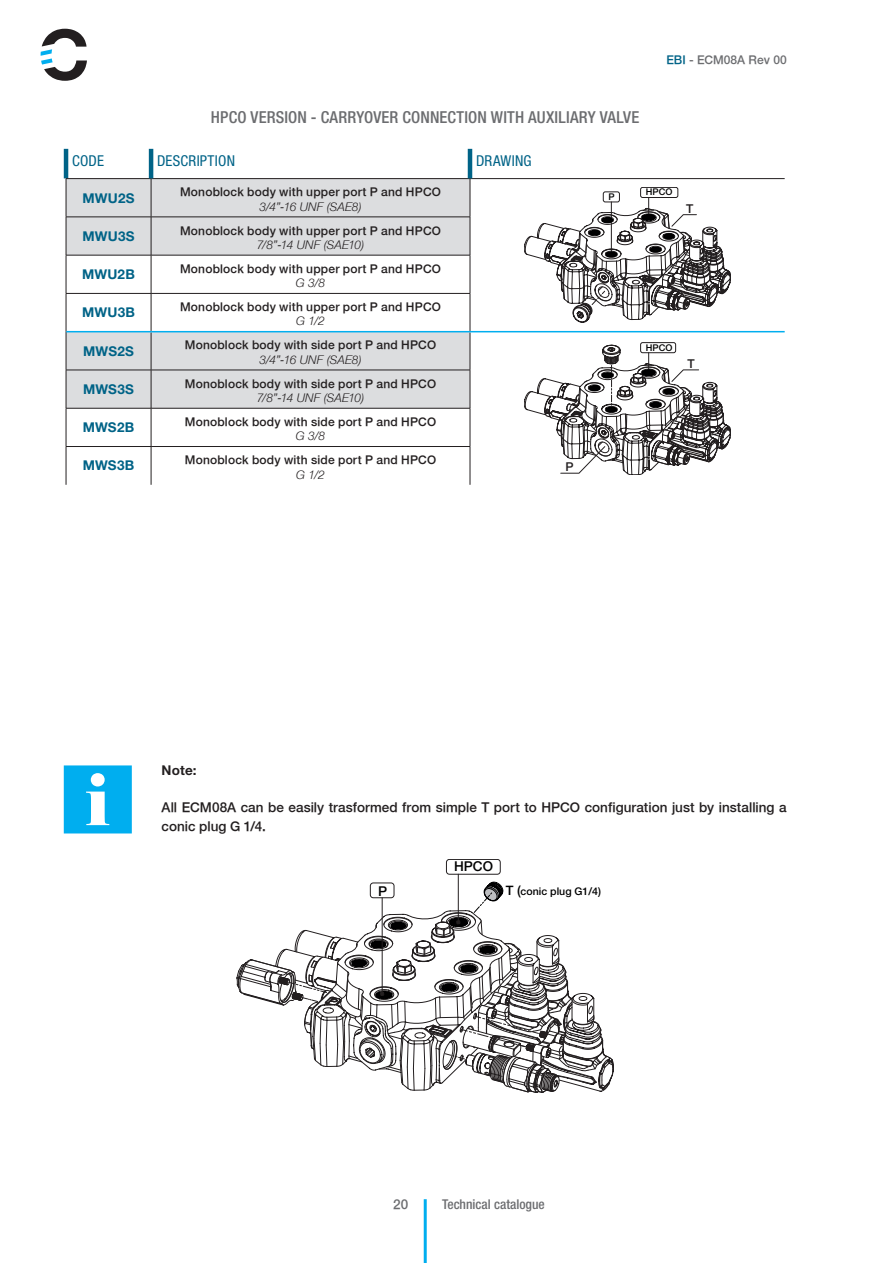
<style>
.page{position:relative;width:893px;height:1263px;background:#fff}
.page>*{position:absolute;margin:0;border:0;box-sizing:border-box;transform-origin:0 0}
.t1{font:500 condensed 16.5px "Helvetica Neue LT Pro";letter-spacing:.01em;color:#6c6d70}
.t2{font:condensed 15px "Helvetica Neue LT Std";letter-spacing:.015em;color:#006387}
.t3{font:500 13.65px "Helvetica Neue";color:#000001}
.t4{font:500 13.5px/19.5px "Helvetica Neue";letter-spacing:.005em;color:#231f20}
.t5{font:700 13.5px "Helvetica Neue LT Std";letter-spacing:.015em;color:#006387}
.t6{font:500 condensed 13.5px "Helvetica Neue LT Pro";color:#6c6d70}
.t7{font:700 13.5px "Helvetica Neue LT Std";color:#231f20}
.t8{font:500 13.5px "Helvetica Neue";color:#6c6d70}
.t9{font:500 12.15px "Helvetica Neue";color:#231f20}
.t10{font:500 12px "Helvetica Neue";letter-spacing:.015em;color:#231f20}
.t11{font:italic 12px "Helvetica Neue";letter-spacing:.005em;color:#231f20}
.t12{font:500 12px "Helvetica Neue";color:#6c6d70}
.t13{font:500 10.65px "Helvetica Neue";color:#000001}
.t14{font:500 9.3px "Helvetica Neue";color:#000001}
.s1{color:#006387}
.s2{font-size:13.05px}
</style>
<div class="page">
<hr style="left:424px;top:1199px;width:3px;height:64px;background:#00aeef">
<svg style="left:41px;top:29px;width:46px;height:52px"></svg>
<svg style="left:64px;top:765px;width:68px;height:68px"></svg>
<hr style="left:458px;top:874px;width:1px;height:48px;background:#231f20">
<div style="left:446px;top:859px;width:55px;height:16px;border:1px solid #231f20;border-radius:3px"></div>
<svg style="left:236px;top:881px;width:378px;height:212px"></svg>
<svg style="left:67px;top:179px;width:403px;height:229px;fill:#dcdddf"></svg>
<hr style="left:64px;top:149px;width:4px;height:29px;background:#006387">
<hr style="left:66px;top:179px;width:1px;height:38px;background:#231f20">
<hr style="left:66px;top:217px;width:1px;height:38px;background:#231f20">
<hr style="left:66px;top:255px;width:1px;height:38px;background:#231f20">
<hr style="left:66px;top:294px;width:1px;height:38px;background:#231f20">
<hr style="left:66px;top:332px;width:1px;height:38px;background:#231f20">
<hr style="left:66px;top:370px;width:1px;height:38px;background:#231f20">
<hr style="left:66px;top:408px;width:1px;height:38px;background:#231f20">
<hr style="left:66px;top:447px;width:1px;height:38px;background:#231f20">
<hr style="left:66px;top:178px;width:85px;height:1px;background:#231f20">
<hr style="left:151px;top:178px;width:319px;height:1px;background:#231f20">
<hr style="left:151px;top:179px;width:1px;height:38px;background:#231f20">
<hr style="left:151px;top:217px;width:1px;height:38px;background:#231f20">
<hr style="left:66px;top:293px;width:85px;height:1px;background:#231f20">
<hr style="left:151px;top:293px;width:319px;height:1px;background:#231f20">
<hr style="left:151px;top:332px;width:1px;height:38px;background:#231f20">
<hr style="left:151px;top:370px;width:1px;height:38px;background:#231f20">
<hr style="left:66px;top:446px;width:85px;height:1px;background:#231f20">
<hr style="left:151px;top:446px;width:319px;height:1px;background:#231f20">
<hr style="left:470px;top:178px;width:315px;height:1px;background:#231f20">
<hr style="left:470px;top:179px;width:1px;height:38px;background:#231f20">
<hr style="left:470px;top:217px;width:1px;height:38px;background:#231f20">
<hr style="left:470px;top:332px;width:1px;height:38px;background:#231f20">
<hr style="left:470px;top:370px;width:1px;height:38px;background:#231f20">
<hr style="left:66px;top:217px;width:85px;height:1px;background:#231f20">
<hr style="left:151px;top:217px;width:319px;height:1px;background:#231f20">
<hr style="left:66px;top:255px;width:85px;height:1px;background:#231f20">
<hr style="left:151px;top:255px;width:319px;height:1px;background:#231f20">
<hr style="left:151px;top:255px;width:1px;height:38px;background:#231f20">
<hr style="left:470px;top:255px;width:1px;height:38px;background:#231f20">
<hr style="left:151px;top:294px;width:1px;height:37px;background:#231f20">
<hr style="left:470px;top:294px;width:1px;height:37px;background:#231f20">
<hr style="left:66px;top:370px;width:85px;height:1px;background:#231f20">
<hr style="left:151px;top:370px;width:319px;height:1px;background:#231f20">
<hr style="left:66px;top:408px;width:85px;height:1px;background:#231f20">
<hr style="left:151px;top:408px;width:319px;height:1px;background:#231f20">
<hr style="left:151px;top:408px;width:1px;height:38px;background:#231f20">
<hr style="left:470px;top:408px;width:1px;height:38px;background:#231f20">
<hr style="left:151px;top:447px;width:1px;height:38px;background:#231f20">
<hr style="left:470px;top:447px;width:1px;height:38px;background:#231f20">
<hr style="left:149px;top:149px;width:4px;height:29px;background:#006387">
<hr style="left:468px;top:149px;width:4px;height:29px;background:#006387">
<hr style="left:66px;top:331px;width:85px;height:1px;background:#00aeef">
<hr style="left:151px;top:331px;width:319px;height:1px;background:#00aeef">
<hr style="left:470px;top:331px;width:315px;height:1px;background:#00aeef">
<div style="left:640px;top:187px;width:38px;height:11px;border:1px solid #231f20;border-radius:2px"></div>
<div style="left:603px;top:192px;width:17px;height:10px;border:1px solid #231f20;border-radius:2px"></div>
<svg style="left:524px;top:197px;width:207px;height:126px"></svg>
<div style="left:640px;top:342px;width:36px;height:11px;border:1px solid #231f20;border-radius:2px"></div>
<svg style="left:524px;top:345px;width:207px;height:130px"></svg>
<p class="t1" style="left:211px;top:107px;width:430px">HPCO VERSION - CARRYOVER CONNECTION WITH AUXILIARY VALVE</p>
<p class="t12" style="left:666px;top:52px;width:122px"><span class="s1">EBI</span> - ECM08A Rev 00</p>
<p class="t2" style="left:72px;top:152px;width:34px">CODE</p>
<p class="t2" style="left:157px;top:152px;width:79px">DESCRIPTION</p>
<p class="t2" style="left:476px;top:152px;width:57px">DRAWING</p>
<p class="t5" style="left:82px;top:189px;width:54px">MWU2S</p>
<p class="t10" style="left:180px;top:185px;width:262px">Monoblock body with upper port P and HPCO</p>
<p class="t11" style="left:259px;top:199px;width:104px">3/4”-16 UNF (SAE8)</p>
<p class="t9" style="left:686px;top:201px;width:9px">T</p>
<p class="t14" style="left:646px;top:187px;width:28px">HPCO</p>
<p class="t14" style="left:608px;top:192px;width:8px">P</p>
<p class="t5" style="left:82px;top:228px;width:54px">MWU3S</p>
<p class="t10" style="left:180px;top:223px;width:262px">Monoblock body with upper port P and HPCO</p>
<p class="t11" style="left:257px;top:237px;width:109px">7/8”-14 UNF (SAE10)</p>
<p class="t5" style="left:82px;top:266px;width:54px">MWU2B</p>
<p class="t10" style="left:180px;top:261px;width:262px">Monoblock body with upper port P and HPCO</p>
<p class="t11" style="left:296px;top:276px;width:31px">G 3/8</p>
<p class="t5" style="left:82px;top:304px;width:54px">MWU3B</p>
<p class="t10" style="left:180px;top:300px;width:262px">Monoblock body with upper port P and HPCO</p>
<p class="t11" style="left:296px;top:314px;width:30px">G 1/2</p>
<p class="t5" style="left:83px;top:342px;width:52px">MWS2S</p>
<p class="t10" style="left:185px;top:338px;width:253px">Monoblock body with side port P and HPCO</p>
<p class="t11" style="left:259px;top:352px;width:104px">3/4”-16 UNF (SAE8)</p>
<p class="t9" style="left:687px;top:356px;width:9px">T</p>
<p class="t14" style="left:646px;top:342px;width:28px">HPCO</p>
<p class="t5" style="left:83px;top:381px;width:53px">MWS3S</p>
<p class="t10" style="left:185px;top:376px;width:253px">Monoblock body with side port P and HPCO</p>
<p class="t11" style="left:257px;top:391px;width:109px">7/8”-14 UNF (SAE10)</p>
<p class="t5" style="left:83px;top:419px;width:53px">MWS2B</p>
<p class="t10" style="left:185px;top:414px;width:253px">Monoblock body with side port P and HPCO</p>
<p class="t11" style="left:296px;top:429px;width:31px">G 3/8</p>
<p class="t5" style="left:83px;top:457px;width:53px">MWS3B</p>
<p class="t10" style="left:185px;top:453px;width:253px">Monoblock body with side port P and HPCO</p>
<p class="t11" style="left:296px;top:467px;width:30px">G 1/2</p>
<p class="t9" style="left:565px;top:460px;width:10px">P</p>
<p class="t7" style="left:162px;top:762px;width:37px">Note:</p>
<p class="t4" style="left:162px;top:797px;width:626px">All ECM08A can be easily trasformed from simple T port to HPCO configuration just by installing a conic plug G 1/4.</p>
<p class="t3" style="left:378px;top:883px;width:11px">P</p>
<p class="t3" style="left:454px;top:858px;width:41px">HPCO</p>
<p class="t13" style="left:506px;top:885px;width:97px"><span class="s2">T (</span>conic plug G1/4)</p>
<p class="t8" style="left:393px;top:1196px;width:17px">20</p>
<p class="t6" style="left:442px;top:1196px;width:104px">Technical catalogue</p>
</div>
